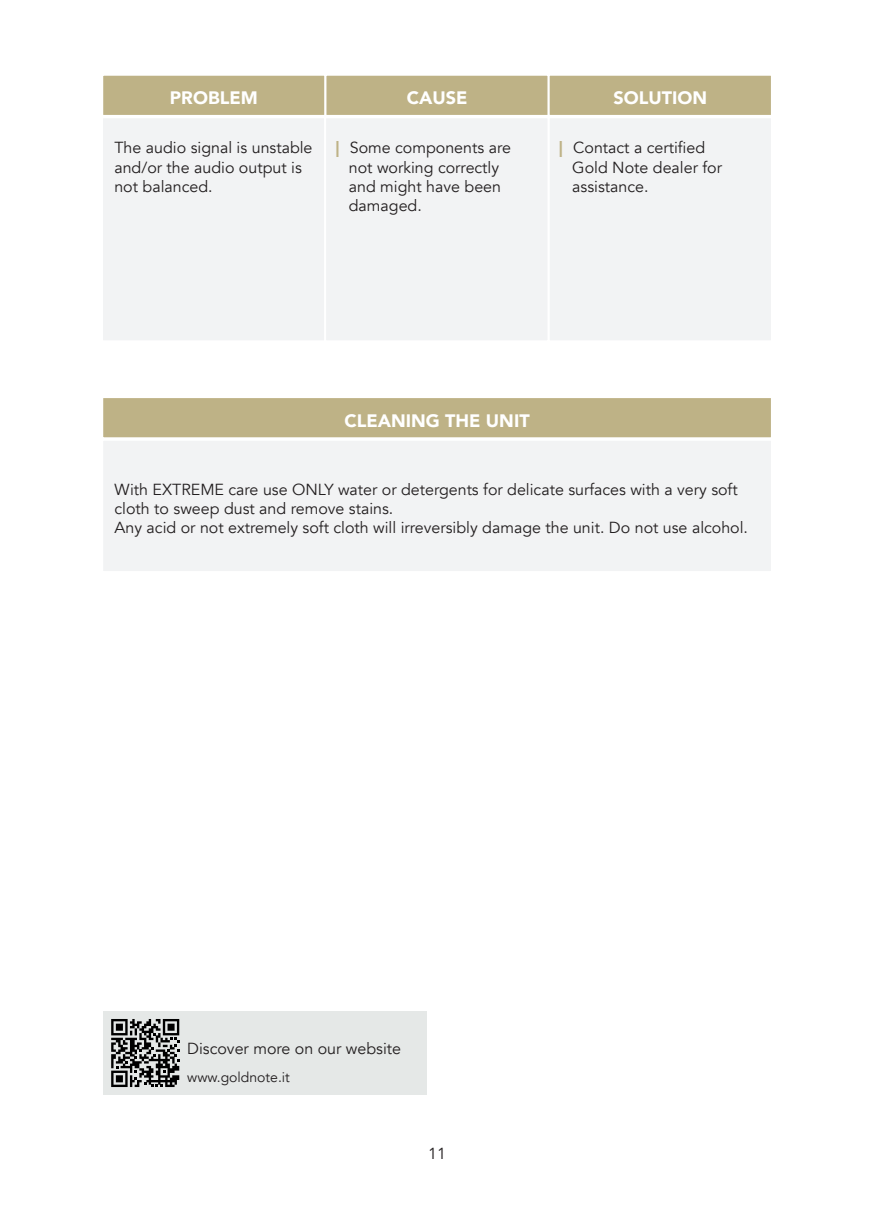
<style>
.page{position:relative;width:874px;height:1225px;background:#fff}
.page>*{position:absolute;margin:0;border:0;box-sizing:border-box;transform-origin:0 0}
.t1{font:900 18px "Avenir";color:#fff}
.t2{font:16px/19.2px "Avenir";color:#231f20}
.t3{font:14px "Avenir";color:#231f20}
.s1{font-weight:900;color:#beb286}
</style>
<div class="page">
<div style="left:102px;top:117px;width:223px;height:224px;background:#f2f3f4"></div>
<div style="left:101px;top:116px;width:225px;height:226px;border:2px solid #fff"></div>
<div style="left:548px;top:117px;width:223px;height:224px;background:#f2f3f4"></div>
<div style="left:547px;top:116px;width:225px;height:226px;border:2px solid #fff"></div>
<div style="left:325px;top:117px;width:223px;height:224px;background:#f2f3f4"></div>
<div style="left:324px;top:116px;width:225px;height:226px;border:2px solid #fff"></div>
<div style="left:102px;top:75px;width:223px;height:41px;background:#beb286"></div>
<div style="left:101px;top:74px;width:225px;height:43px;border:2px solid #fff"></div>
<div style="left:325px;top:75px;width:223px;height:41px;background:#beb286"></div>
<div style="left:324px;top:74px;width:225px;height:43px;border:2px solid #fff"></div>
<div style="left:548px;top:75px;width:223px;height:41px;background:#beb286"></div>
<div style="left:547px;top:74px;width:225px;height:43px;border:2px solid #fff"></div>
<div style="left:102px;top:397px;width:669px;height:41px;background:#beb286"></div>
<div style="left:101px;top:396px;width:671px;height:43px;border:2px solid #fff"></div>
<div style="left:102px;top:440px;width:669px;height:132px;background:#f2f3f4"></div>
<div style="left:101px;top:439px;width:671px;height:134px;border:2px solid #fff"></div>
<div style="left:103px;top:1011px;width:323px;height:84px;background:#e5e8e7"></div>
<svg style="left:111px;top:1019px;width:68px;height:68px"></svg>
<p class="t1" style="left:170px;top:83px;width:89px">PROBLEM</p>
<p class="t1" style="left:406px;top:83px;width:62px">CAUSE</p>
<p class="t1" style="left:613px;top:83px;width:95px">SOLUTION</p>
<p class="t2" style="left:114px;top:139px;width:199px">The audio signal is unstable and/or the audio output is not balanced.</p>
<p class="t2" style="left:572px;top:139px;width:151px;text-indent:-13px"><span class="s1">|</span> Contact a certified<br>Gold Note dealer for assistance.</p>
<p class="t2" style="left:348px;top:139px;width:163px;text-indent:-13px"><span class="s1">|</span> Some components are not working correctly and might have been damaged.</p>
<p class="t1" style="left:344px;top:405px;width:187px">CLEANING THE UNIT</p>
<p class="t2" style="left:114px;top:480px;width:624px">With EXTREME care use ONLY water or detergents for delicate surfaces with a very soft cloth to sweep dust and remove stains.</p>
<p class="t2" style="left:114px;top:518px;width:634px">Any acid or not extremely soft cloth will irreversibly damage the unit. Do not use alcohol.</p>
<p class="t2" style="left:187px;top:1039px;width:215px">Discover more on our website</p>
<p class="t3" style="left:187px;top:1069px;width:104px">www.goldnote.it</p>
<p class="t2" style="left:428px;top:1144px;width:19px">11</p>
</div>
